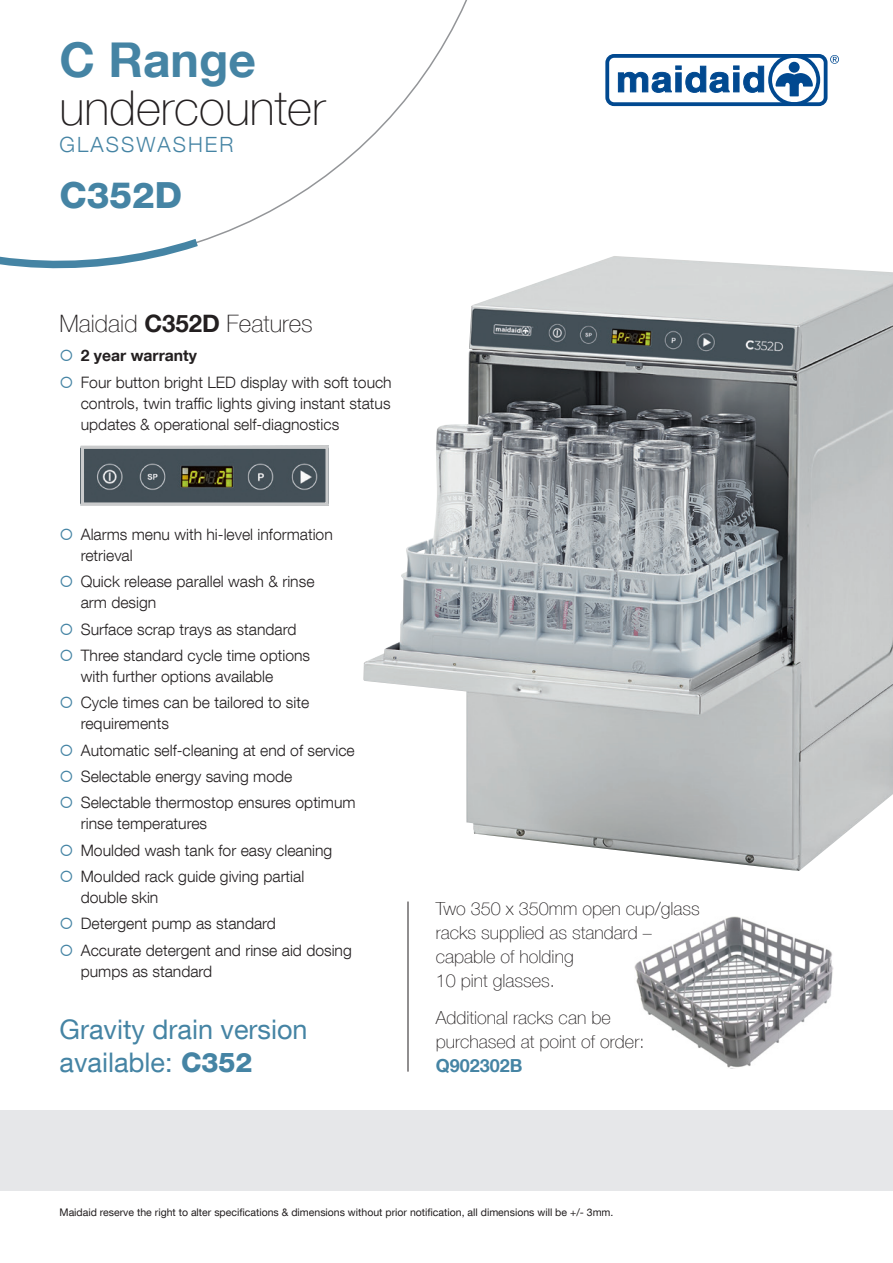
<style>
.page{position:relative;width:893px;height:1263px;background:#fff}
.page>*{position:absolute;margin:0;border:0;box-sizing:border-box;transform-origin:0 0}
.Main_Page_Sub_Heads{font:100 48px "Helvetica Neue LT Com";color:#231f20}
.Range_Main_Page_Head{font:700 48px "Helvetica Neue LT Com";color:#4584a4}
.Range_Main_Page_Head-2{font:800 36px "Helvetica Neue LT Com";color:#4584a4}
.Range_Main_Page_Head-3{font:27px/33px "Helvetica Neue LT Com";color:#4584a4}
.TECH_Heads{font:100 24px "Helvetica Neue LT Com";color:#231f20}
.Main_Page_Sub-Sub_He{font:300 21px "Helvetica Neue LT Com";letter-spacing:.1em;color:#4584a4}
.TECH_Heads-2{font:100 18px/24px "Helvetica Neue LT Com";color:#231f20}
.t1{font:300 15.75px/21px "Helvetica Neue LT Com";color:#231f20}
.t2{font:700 15.75px "Helvetica Neue LT Com";color:#231f20}
.t3{font:10.5px "Helvetica Neue LT Com";color:#231f20}
.s1{font-weight:700}
.s2{font-weight:800}
.s3{font-weight:700;color:#4584a4}
</style>
<div class="page">
<div style="left:0;top:1110px;width:893px;height:81px;background:#e6e7e9"></div>
<svg style="left:206px;top:0;width:261px;height:240px"></svg>
<svg style="left:0;top:238px;width:206px;height:31px"></svg>
<img style="left:363px;top:256px;width:530px;height:615px">
<div style="left:605px;top:54px;width:222px;height:52px;border:4px solid #014990;border-radius:7px"></div>
<div style="left:768px;top:54px;width:52px;height:52px;border:4px solid #014990;border-radius:50%"></div>
<svg style="left:775px;top:62px;width:38px;height:34px"></svg>
<svg style="left:830px;top:55px;width:9px;height:9px"></svg>
<svg style="left:617px;top:65px;width:148px;height:28px"></svg>
<img style="left:85px;top:450px;width:240px;height:52px">
<div style="left:81px;top:446px;width:248px;height:60px;border:3px solid #cacbcc"></div>
<img style="left:634px;top:916px;width:199px;height:153px">
<hr style="left:408px;top:901px;width:1px;height:170px;background:#231f20">
<p class="Range_Main_Page_Head" style="left:60px;top:29px;width:198px">C Range</p>
<p class="Main_Page_Sub_Heads" style="left:60px;top:79px;width:267px">undercounter</p>
<p class="Main_Page_Sub-Sub_He" style="left:60px;top:131px;width:175px">GLASSWASHER</p>
<p class="Range_Main_Page_Head-2" style="left:60px;top:174px;width:124px">C352D</p>
<p class="TECH_Heads" style="left:60px;top:309px;width:255px">Maidaid <span class="s1">C352D</span> Features</p>
<p class="t2" style="left:81px;top:346px;width:118px">2 year warranty</p>
<p class="t1" style="left:81px;top:371px;width:312px;text-align:justify">Four button bright LED display with soft touch controls, twin traffic lights giving instant status updates &amp; operational self-diagnostics</p>
<p class="t1" style="left:81px;top:523px;width:254px">Alarms menu with hi-level information retrieval</p>
<p class="t1" style="left:81px;top:571px;width:235px">Quick release parallel wash &amp; rinse arm design</p>
<p class="t1" style="left:81px;top:618px;width:217px">Surface scrap trays as standard</p>
<p class="t1" style="left:81px;top:644px;width:231px">Three standard cycle time options with further options available</p>
<p class="t1" style="left:81px;top:692px;width:230px">Cycle times can be tailored to site requirements</p>
<p class="t1" style="left:81px;top:739px;width:275px">Automatic self-cleaning at end of service</p>
<p class="t1" style="left:81px;top:765px;width:213px">Selectable energy saving mode</p>
<p class="t1" style="left:81px;top:792px;width:276px">Selectable thermostop ensures optimum rinse temperatures</p>
<p class="t1" style="left:81px;top:839px;width:253px">Moulded wash tank for easy cleaning</p>
<p class="t1" style="left:81px;top:865px;width:225px">Moulded rack guide giving partial double skin</p>
<p class="t1" style="left:81px;top:913px;width:197px">Detergent pump as standard</p>
<p class="t1" style="left:81px;top:939px;width:273px">Accurate detergent and rinse aid dosing pumps as standard</p>
<p class="Range_Main_Page_Head-3" style="left:60px;top:1012px;width:249px">Gravity drain version available: <span class="s2">C352</span></p>
<p class="TECH_Heads-2" style="left:436px;top:896px;width:265px">Two 350 x 350mm open cup/glass racks supplied as standard – capable of holding<br>10 pint glasses.</p>
<p class="TECH_Heads-2" style="left:436px;top:1005px;width:210px">Additional racks can be purchased at point of order:<br><span class="s3">Q902302B</span></p>
<p class="t3" style="left:60px;top:1206px;width:555px">Maidaid reserve the right to alter specifications &amp; dimensions without prior notification, all dimensions will be +/- 3mm.</p>
</div>
